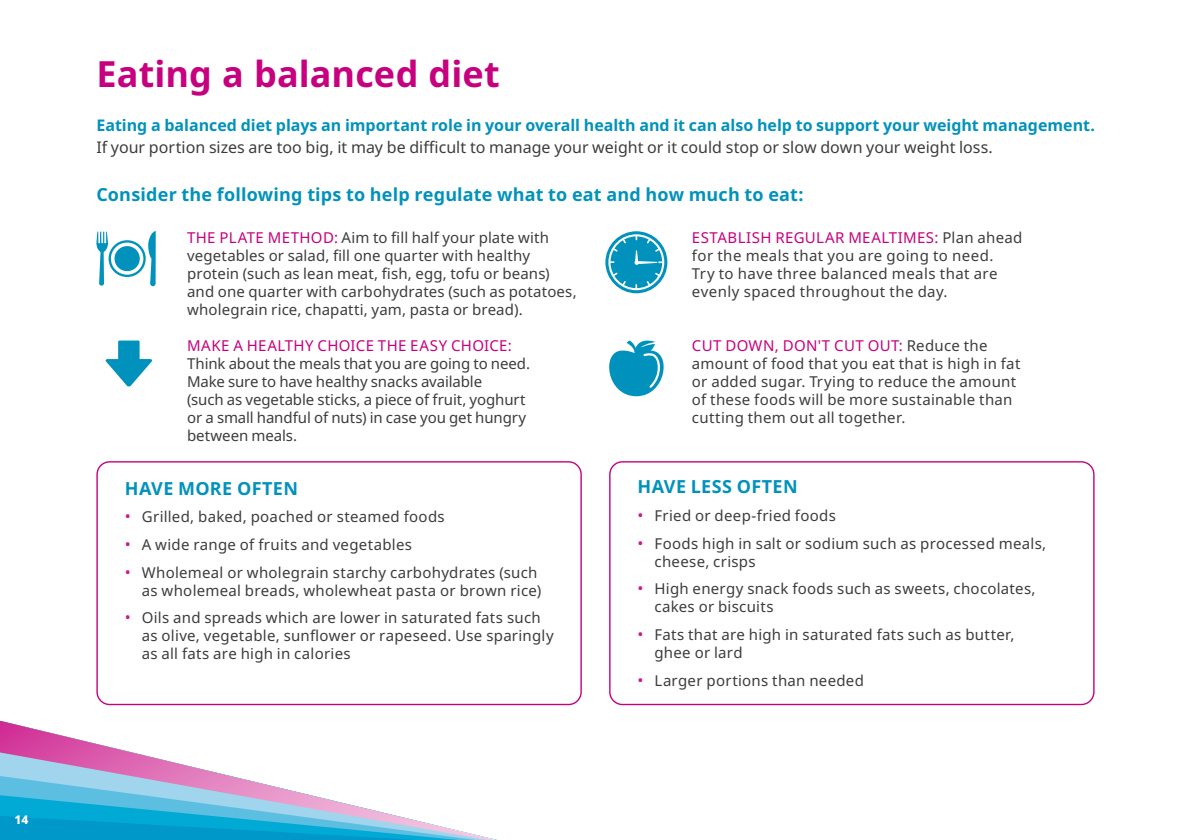
<style>
.page{position:relative;width:1191px;height:840px;background:#fff}
.page>*{position:absolute;margin:0;border:0;box-sizing:border-box;transform-origin:0 0}
.t1{font:700 36px "Apis";letter-spacing:.005em;color:#c6007e}
.t2{font:700 18px "Apis";letter-spacing:.01em;color:#0092bc}
.t3{font:700 16px/22px "Apis";color:#0092bc}
.t4{font:15px/18px "Apis";letter-spacing:.02em;color:#3c3c3c}
.t5{font:15px/18px "Apis";letter-spacing:-.005em;color:#3c3c3c}
.t6{font:800 12px "Apis";color:#fff}
.s1{font-weight:400;color:#3c3c3c}
.s2{color:#c6007e}
.s3{font-size:16px;color:#cc1a8b}
</style>
<div class="page">
<div style="left:96px;top:461px;width:486px;height:243px;border:1px solid #c6007e;border-radius:13px"></div>
<div style="left:609px;top:461px;width:485px;height:243px;border:1px solid #c6007e;border-radius:13px"></div>
<svg style="left:148px;top:231px;width:8px;height:55px"></svg>
<svg style="left:96px;top:231px;width:12px;height:54px"></svg>
<div style="left:109px;top:240px;width:37px;height:37px;border:2px solid #0092bc;border-radius:50%"></div>
<div style="left:114px;top:246px;width:26px;height:25px;background:#0092bc;border-radius:50%"></div>
<svg style="left:105px;top:340px;width:48px;height:46px"></svg>
<svg style="left:609px;top:340px;width:55px;height:56px"></svg>
<div style="left:605px;top:231px;width:62px;height:62px;background:#0092bc;border-radius:50%"></div>
<div style="left:608px;top:234px;width:56px;height:56px;border:2px solid #fff;border-radius:50%"></div>
<svg style="left:612px;top:238px;width:14px;height:13px"></svg>
<svg style="left:612px;top:272px;width:14px;height:14px"></svg>
<svg style="left:646px;top:272px;width:14px;height:14px"></svg>
<svg style="left:634px;top:235px;width:29px;height:30px"></svg>
<svg style="left:0;top:720px;width:205px;height:50px"></svg>
<svg style="left:0;top:770px;width:493px;height:69px"></svg>
<p class="t6" style="left:14px;top:810px;width:15px">14</p>
<p class="t1" style="left:96px;top:48px;width:405px">Eating a balanced diet</p>
<p class="t3" style="left:96px;top:114px;width:1000px">Eating a balanced diet plays an important role in your overall health and it can also help to support your weight management.<br><span class="s1">If your portion sizes are too big, it may be difficult to manage your weight or it could stop or slow down your weight loss.</span></p>
<p class="t2" style="left:96px;top:181px;width:708px">Consider the following tips to help regulate what to eat and how much to eat:</p>
<p class="t4" style="left:187px;top:229px;width:391px"><span class="s2">THE PLATE METHOD:</span> Aim to fill half your plate with vegetables or salad, fill one quarter with healthy protein (such as lean meat, fish, egg, tofu or beans) and one quarter with carbohydrates (such as potatoes, wholegrain rice, chapatti, yam, pasta or bread).</p>
<p class="t5" style="left:187px;top:336px;width:344px"><span class="s2">MAKE A HEALTHY CHOICE THE EASY CHOICE:<br></span>Think about the meals that you are going to need.<br>Make sure to have healthy snacks available<br>(such as vegetable sticks, a piece of fruit, yoghurt or a small handful of nuts) in case you get hungry between meals.</p>
<p class="t4" style="left:692px;top:336px;width:330px"><span class="s2">CUT DOWN, DON'T CUT OUT:</span> Reduce the amount of food that you eat that is high in fat or added sugar. Trying to reduce the amount of these foods will be more sustainable than cutting them out all together.</p>
<p class="t4" style="left:692px;top:229px;width:332px"><span class="s2">ESTABLISH REGULAR MEALTIMES:</span> Plan ahead for the meals that you are going to need.<br>Try to have three balanced meals that are evenly spaced throughout the day.</p>
<p class="t2" style="left:125px;top:475px;width:175px">HAVE MORE OFTEN</p>
<p class="t4" style="left:125px;top:508px;width:321px"><span class="s3">•</span> Grilled, baked, poached or steamed foods</p>
<p class="t4" style="left:125px;top:535px;width:289px"><span class="s3">•</span> A wide range of fruits and vegetables</p>
<p class="t4" style="left:125px;top:563px;width:418px;text-align:right"><span class="s3">•</span> Wholemeal or wholegrain starchy carbohydrates (such as wholemeal breads, wholewheat pasta or brown rice)</p>
<p class="t4" style="left:142px;top:609px;width:413px;text-indent:-17px"><span class="s3">•</span> Oils and spreads which are lower in saturated fats such as olive, vegetable, sunflower or rapeseed. Use sparingly as all fats are high in calories</p>
<p class="t2" style="left:637px;top:473px;width:162px">HAVE LESS OFTEN</p>
<p class="t4" style="left:637px;top:506px;width:200px"><span class="s3">•</span> Fried or deep-fried foods</p>
<p class="t4" style="left:654px;top:534px;width:393px;text-indent:-17px"><span class="s3">•</span> Foods high in salt or sodium such as processed meals, cheese, crisps</p>
<p class="t4" style="left:654px;top:580px;width:382px;text-indent:-17px"><span class="s3">•</span> High energy snack foods such as sweets, chocolates, cakes or biscuits</p>
<p class="t4" style="left:654px;top:625px;width:361px;text-indent:-17px"><span class="s3">•</span> Fats that are high in saturated fats such as butter, ghee or lard</p>
<p class="t4" style="left:637px;top:671px;width:228px"><span class="s3">•</span> Larger portions than needed</p>
</div>
